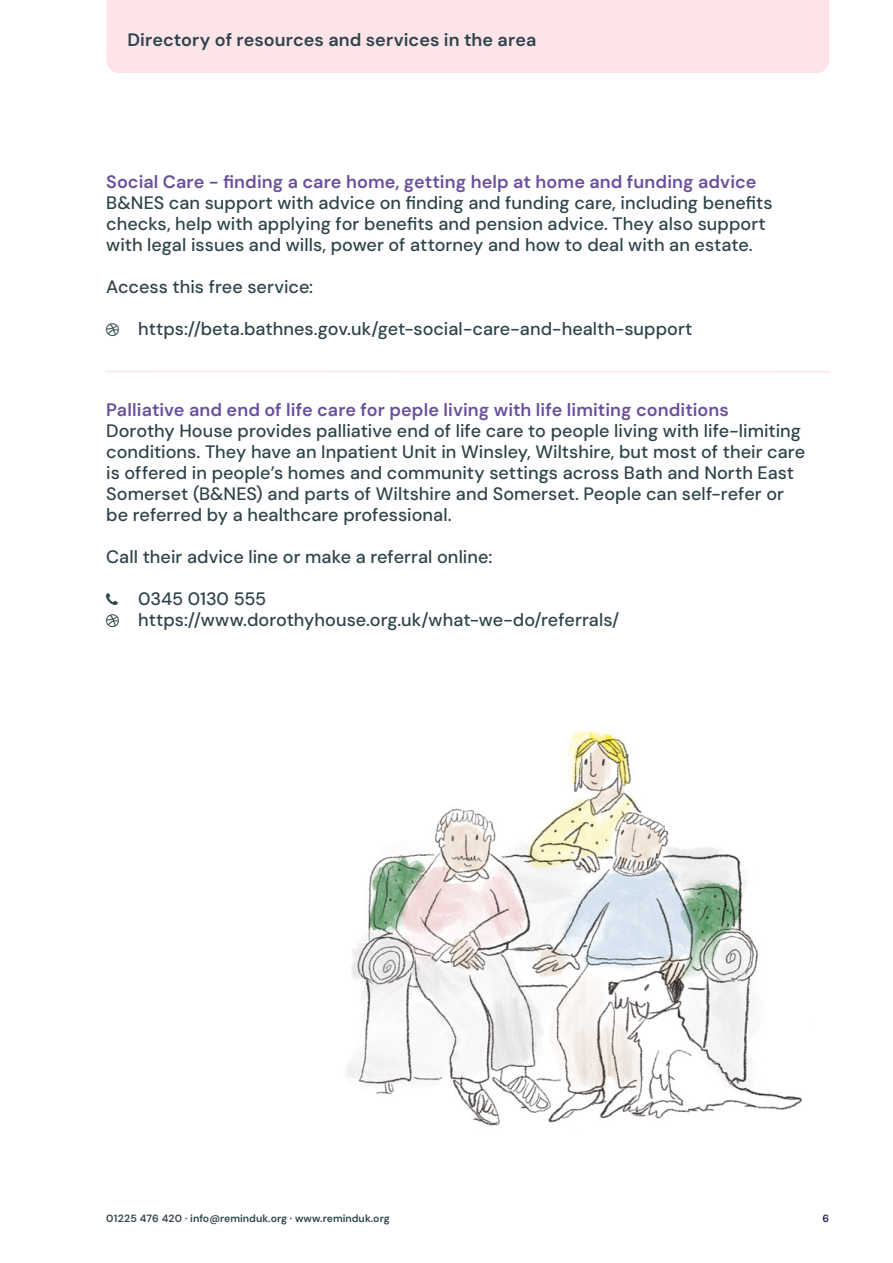
<style>
.page{position:relative;width:893px;height:1263px;background:#fff}
.page>*{position:absolute;margin:0;border:0;box-sizing:border-box;transform-origin:0 0}
.t1{font:500 18px/21px "DM Sans";color:#2d4349}
.t2{font:600 18px "DM Sans";letter-spacing:.005em;color:#6a4f9b}
.t3{font:600 18px "DM Sans";letter-spacing:.005em;color:#2d4349}
.t4{font:600 10.5px "DM Sans";color:#2d4349}
.t5{font:600 10.5px "DM Sans";color:#241c54}
</style>
<div class="page">
<div style="left:106px;top:0;width:723px;height:73px;background:#fce4e9"></div>
<img style="left:346px;top:730px;width:456px;height:396px">
<hr style="left:106px;top:371px;width:723px;height:1px;background:#fce4e9">
<p class="t3" style="left:128px;top:28px;width:410px">Directory of resources and services in the area</p>
<p class="t2" style="left:106px;top:170px;width:652px">Social Care - finding a care home, getting help at home and funding advice</p>
<p class="t1" style="left:106px;top:192px;width:668px">B&amp;NES can support with advice on finding and funding care, including benefits checks, help with applying for benefits and pension advice. They also support with legal issues and wills, power of attorney and how to deal with an estate.</p>
<p class="t1" style="left:106px;top:276px;width:208px">Access this free service:</p>
<p class="t1" style="left:138px;top:318px;width:556px">https://beta.bathnes.gov.uk/get-social-care-and-health-support</p>
<p class="t2" style="left:106px;top:398px;width:624px">Palliative and end of life care for peple living with life limiting conditions</p>
<p class="t1" style="left:106px;top:420px;width:700px">Dorothy House provides palliative end of life care to people living with life-limiting conditions. They have an Inpatient Unit in Winsley, Wiltshire, but most of their care is offered in people’s homes and community settings across Bath and North East Somerset (B&amp;NES) and parts of Wiltshire and Somerset. People can self-refer or be referred by a healthcare professional.</p>
<p class="t1" style="left:106px;top:546px;width:387px">Call their advice line or make a referral online:</p>
<p class="t1" style="left:138px;top:588px;width:483px">0345 0130 555 https://www.dorothyhouse.org.uk/what-we-do/referrals/</p>
<p class="t4" style="left:106px;top:1212px;width:285px">01225 476 420 · info@reminduk.org · www.reminduk.org</p>
<p class="t5" style="left:822px;top:1212px;width:8px">6</p>
</div>
